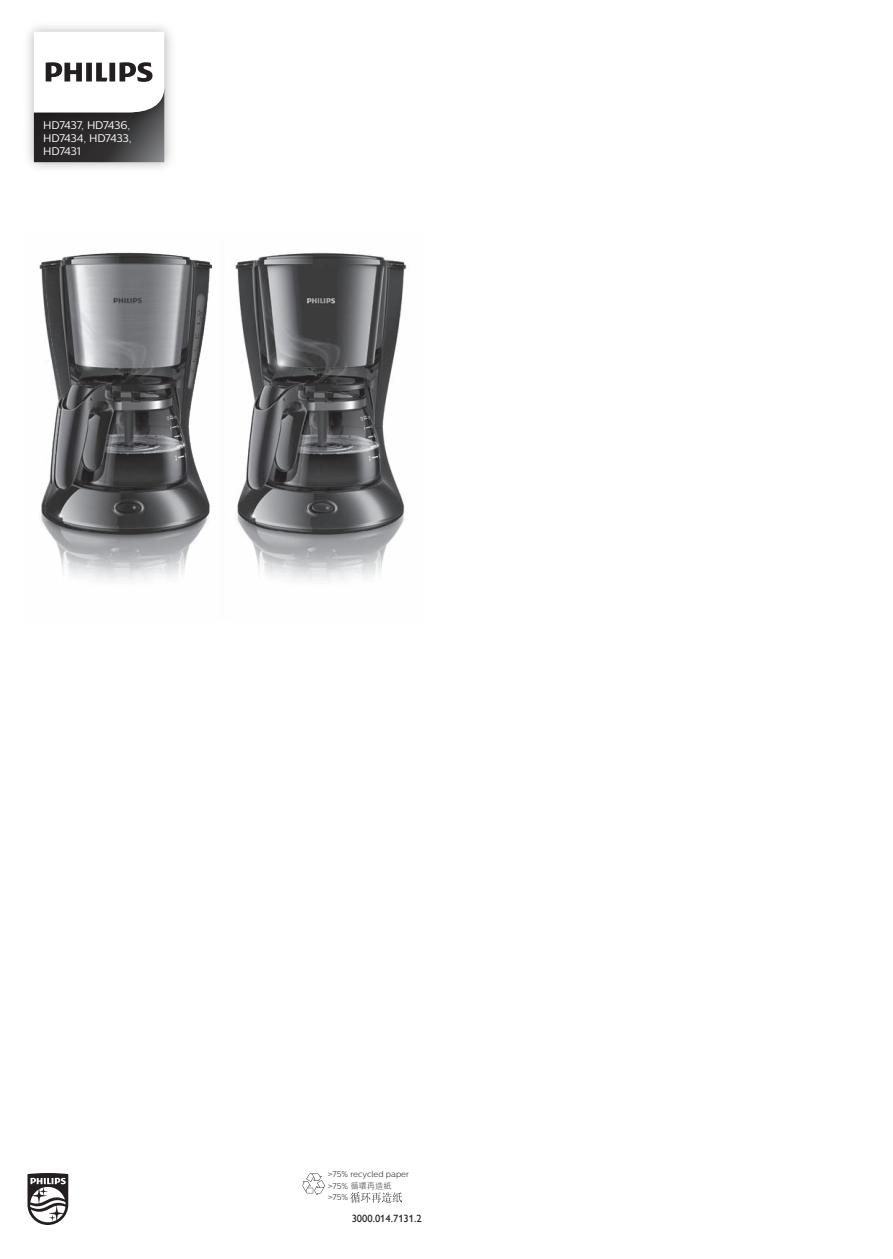
<style>
.page{position:relative;width:893px;height:1259px;background:#fff}
.page>*{position:absolute;margin:0;border:0;box-sizing:border-box;transform-origin:0 0}
.t1{font:11.1px/12.9px "Centrale Sans";letter-spacing:-.03em;color:#fff;text-align:justify}
.t2{font:10.5px "Gill Sans Alt One WGL";color:#231f20}
.t3{font:300 8.25px "Centrale Sans";color:#231f20}
.t4{font:300 8.25px "M Hei B5";color:#231f20}
.s1{font-family:"Centrale Sans"}
</style>
<div class="page">
<svg style="left:27px;top:1173px;width:41px;height:52px"></svg>
<img style="left:28px;top:128px;width:143px;height:40px">
<img style="left:28px;top:26px;width:143px;height:102px">
<svg style="left:34px;top:32px;width:130px;height:130px"></svg>
<svg style="left:302px;top:1173px;width:23px;height:22px"></svg>
<svg style="left:350px;top:1192px;width:52px;height:11px"></svg>
<img style="left:235px;top:252px;width:172px;height:329px">
<img style="left:39px;top:252px;width:152px;height:329px">
<img style="left:43px;top:253px;width:169px;height:291px">
<p class="t1" style="left:43px;top:118px;width:90px">HD7437, HD7436, HD7434, HD7433, HD7431</p>
<p class="t3" style="left:328px;top:1169px;width:83px">&gt;75% recycled paper</p>
<p class="t4" style="left:328px;top:1181px;width:66px"><span class="s1">&gt;75%</span> 循環再造紙</p>
<p class="t3" style="left:328px;top:1192px;width:22px">&gt;75%</p>
<p class="t2" style="left:352px;top:1211px;width:71px">3000.014.7131.2</p>
</div>
